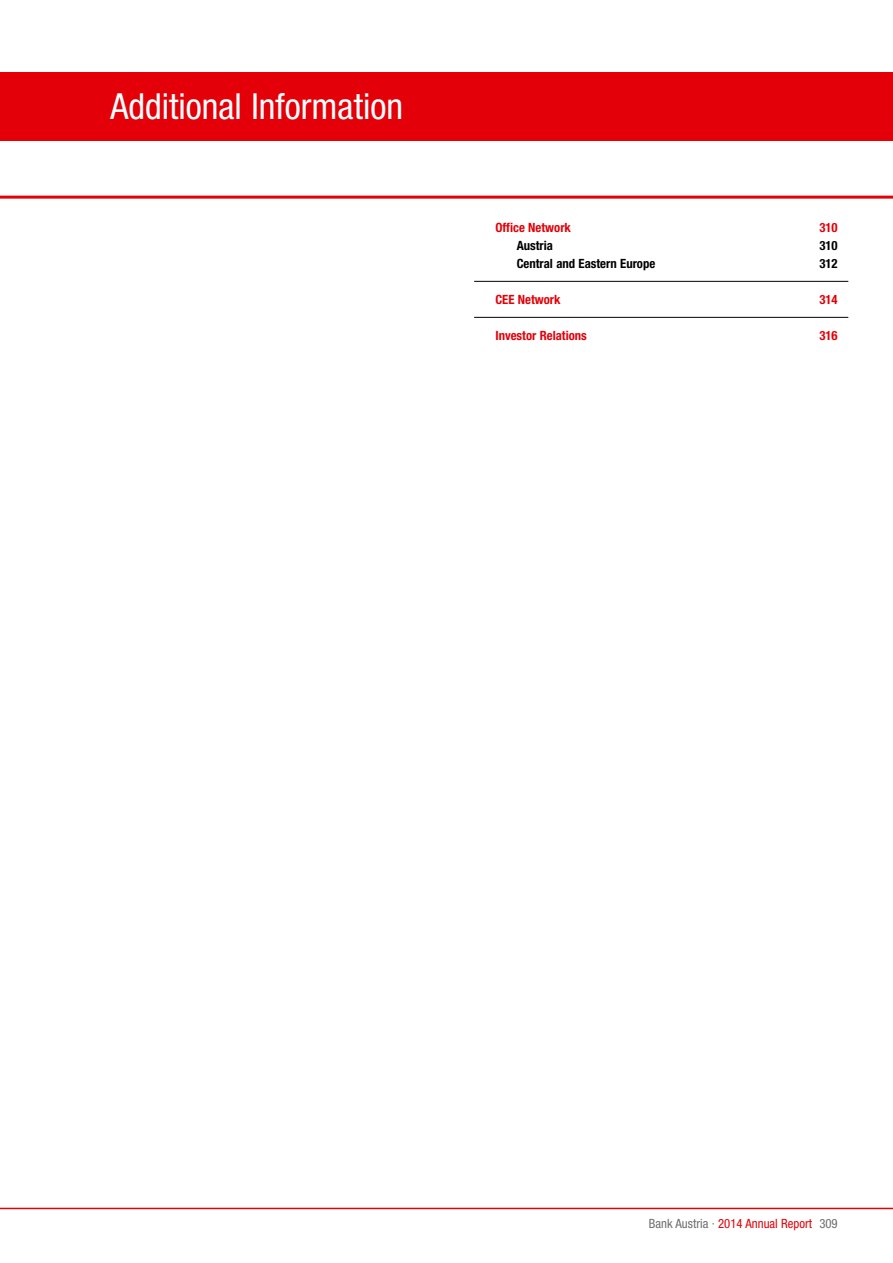
<style>
.page{position:relative;width:893px;height:1263px;background:#fff}
.page>*{position:absolute;margin:0;border:0;box-sizing:border-box;transform-origin:0 0}
.t1{font:condensed 36px "Helvetica Neue LT Pro";color:#fff}
.t2{font:700 condensed 12.75px "Helvetica Neue LT Pro";color:#e30009}
.t3{font:700 condensed 12.75px "Helvetica Neue LT Pro";color:#000}
.t4{font:condensed 12.75px "Helvetica Neue LT Pro";color:#e30009}
.s1{color:#6d6d6c}
</style>
<div class="page">
<div style="left:0;top:72px;width:893px;height:68px;background:#e30009"></div>
<hr style="left:0;top:196px;width:893px;height:3px;background:#e30009">
<hr style="left:0;top:1208px;width:893px;height:1px;background:#e30009">
<hr style="left:474px;top:281px;width:374px;height:1px;background:#000">
<hr style="left:474px;top:317px;width:374px;height:1px;background:#000">
<h1 class="t1" style="left:111px;top:85px;width:294px">Additional Information</h1>
<p class="t2" style="left:495px;top:220px;width:77px">Office Network</p>
<p class="t2" style="left:819px;top:220px;width:20px">310</p>
<p class="t3" style="left:517px;top:238px;width:38px">Austria</p>
<p class="t3" style="left:819px;top:238px;width:20px">310</p>
<p class="t3" style="left:517px;top:256px;width:140px">Central and Eastern Europe</p>
<p class="t3" style="left:819px;top:256px;width:20px">312</p>
<p class="t2" style="left:495px;top:292px;width:67px">CEE Network</p>
<p class="t2" style="left:819px;top:292px;width:20px">314</p>
<p class="t2" style="left:495px;top:328px;width:93px">Investor Relations</p>
<p class="t2" style="left:819px;top:328px;width:20px">316</p>
<p class="t4" style="left:649px;top:1216px;width:190px"><span class="s1">Bank Austria ·</span> 2014 Annual Report <span class="s1">309</span></p>
</div>
